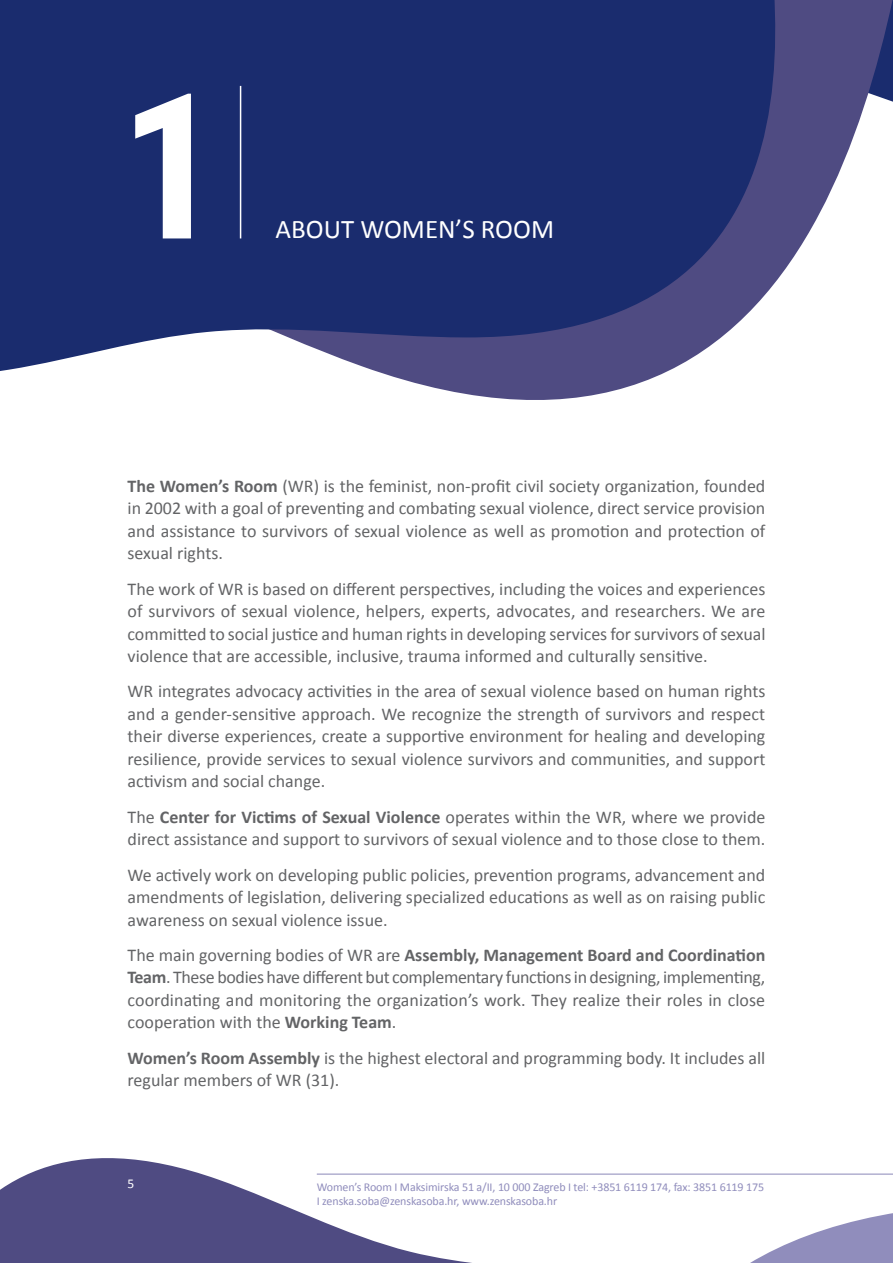
<style>
.page{position:relative;width:893px;height:1263px;background:#fff}
.page>*{position:absolute;margin:0;border:0;box-sizing:border-box;transform-origin:0 0}
.t1{font:700 203.4px "Roboto Condensed";color:#fff}
.t2{font:27px "Calibri";color:#fff}
.t3{font:18px/22.5px "Calibri";color:#636466;text-align:justify}
.t4{font:13.5px "Calibri";color:#fff}
.t5{font:12px/14.4px "Calibri";letter-spacing:-.01em;color:#908dbc}
.s1{font-weight:700}
</style>
<div class="page">
<svg style="left:581px;top:1174px;width:312px;height:89px"></svg>
<svg style="left:863px;top:0;width:30px;height:109px;background:#4d5187"></svg>
<svg style="left:0;top:0;width:863px;height:400px;background:#414d84"></svg>
<hr style="left:240px;top:86px;width:1px;height:152px;background:#fff">
<hr style="left:317px;top:1173px;width:576px;height:1px;background:#908dbc">
<svg style="left:0;top:1158px;width:515px;height:105px;fill:#4f4b82"></svg>
<h1 class="t1" style="left:120px;top:24px;width:104px">1</h1>
<h2 class="t2" style="left:276px;top:212px;width:280px">ABOUT WOMEN’S ROOM</h2>
<p class="t3" style="left:128px;top:475px;width:639px"><span class="s1">The Women’s Room</span> (WR) is the feminist, non-profit civil society organization, founded in 2002 with a goal of preventing and combating sexual violence, direct service provision and assistance to survivors of sexual violence as well as promotion and protection of sexual rights.</p>
<p class="t3" style="left:128px;top:577px;width:639px">The work of WR is based on different perspectives, including the voices and experiences of survivors of sexual violence, helpers, experts, advocates, and researchers. We are committed to social justice and human rights in developing services for survivors of sexual violence that are accessible, inclusive, trauma informed and culturally sensitive.</p>
<p class="t3" style="left:128px;top:680px;width:639px">WR integrates advocacy activities in the area of sexual violence based on human rights and a gender-sensitive approach. We recognize the strength of survivors and respect their diverse experiences, create a supportive environment for healing and developing resilience, provide services to sexual violence survivors and communities, and support activism and social change.</p>
<p class="t3" style="left:128px;top:805px;width:639px">The <span class="s1">Center for Victims of Sexual Violence</span> operates within the WR, where we provide direct assistance and support to survivors of sexual violence and to those close to them.</p>
<p class="t3" style="left:128px;top:863px;width:639px">We actively work on developing public policies, prevention programs, advancement and amendments of legislation, delivering specialized educations as well as on raising public awareness on sexual violence issue.</p>
<p class="t3" style="left:128px;top:943px;width:639px">The main governing bodies of WR are <span class="s1">Assembly, Management Board and Coordination Team</span>. These bodies have different but complementary functions in designing, implementing, coordinating and monitoring the organization’s work. They realize their roles in close cooperation with the <span class="s1">Working Team</span>.</p>
<p class="t3" style="left:128px;top:1046px;width:639px"><span class="s1">Women’s Room Assembly</span> is the highest electoral and programming body. It includes all regular members of WR (31).</p>
<p class="t4" style="left:128px;top:1175px;width:8px">5</p>
<p class="t5" style="left:317px;top:1179px;width:449px">Women’s Room I Maksimirska 51 a/II, 10 000 Zagreb I tel: +3851 6119 174, fax: 3851 6119 175<br>I zenska.soba@zenskasoba.hr, www.zenskasoba.hr</p>
</div>
